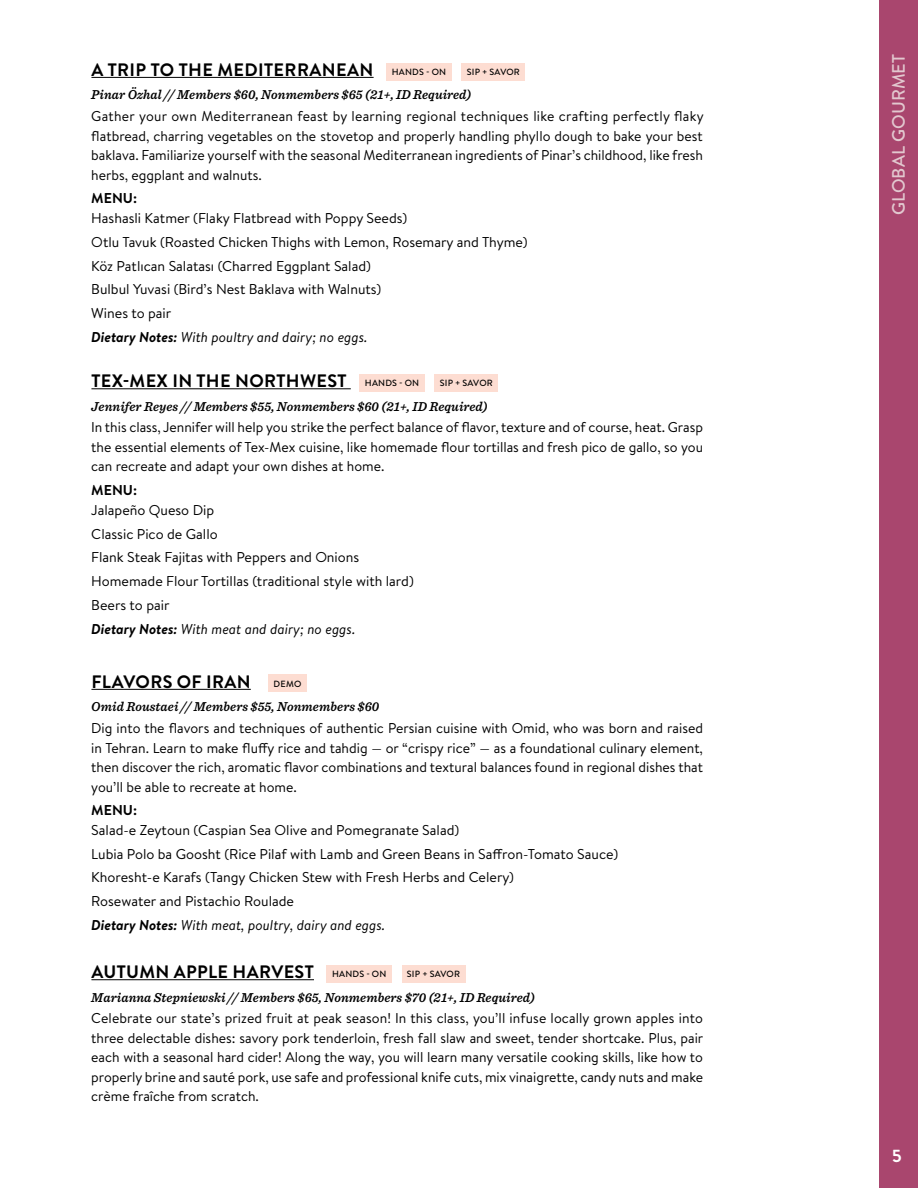
<style>
.page{position:relative;width:918px;height:1188px;background:#fff}
.page>*{position:absolute;margin:0;border:0;box-sizing:border-box;transform-origin:0 0}
.t1{font:700 18px "Brandon Grotesque";letter-spacing:.02em;color:#000}
.t2{font:500 18px "Brandon Grotesque";letter-spacing:.005em;color:#e2c8cf}
.t3{font:700 18px "Brandon Grotesque";color:#fff}
.t4{font:14.25px/23.9px "Brandon Text";color:#000;text-align:justify}
.t5{font:700 14.25px "Brandon Text";color:#000}
.t6{font:italic 600 13.5px "Sentinel";letter-spacing:.01em;color:#000;scale:.95 1}
.t7{font:500 9px "Brandon Grotesque";letter-spacing:.02em;color:#000}
.s1{font-weight:500;font-size:9px}
.s2{font-weight:700;font-style:italic}
.s3{font-style:italic}
</style>
<div class="page">
<div style="left:879px;top:0;width:39px;height:1188px;background:#a9466e"></div>
<hr style="left:91px;top:77px;width:283px;height:1px;background:#000">
<hr style="left:91px;top:388px;width:260px;height:1px;background:#000">
<hr style="left:91px;top:689px;width:160px;height:1px;background:#000">
<hr style="left:91px;top:979px;width:223px;height:1px;background:#000">
<div style="left:386px;top:63px;width:66px;height:17px;background:#fdddd2"></div>
<div style="left:461px;top:63px;width:64px;height:17px;background:#fdddd2"></div>
<div style="left:359px;top:374px;width:66px;height:18px;background:#fdddd2"></div>
<div style="left:434px;top:374px;width:64px;height:18px;background:#fdddd2"></div>
<div style="left:268px;top:675px;width:39px;height:17px;background:#fdddd2"></div>
<div style="left:327px;top:965px;width:65px;height:17px;background:#fdddd2"></div>
<div style="left:402px;top:965px;width:63px;height:17px;background:#fdddd2"></div>
<p class="t1" style="left:91px;top:57px;width:356px">A TRIP TO THE MEDITERRANEAN <span class="s1">HANDS - ON</span></p>
<p class="t7" style="left:467px;top:65px;width:55px">SIP + SAVOR</p>
<p class="t6" style="left:91px;top:84px;width:402px">Pinar Özhal // Members $60, Nonmembers $65 (21+, ID Required)</p>
<p class="t4" style="left:91px;top:106px;width:614px;line-height:19.5px">Gather your own Mediterranean feast by learning regional techniques like crafting perfectly flaky flatbread, charring vegetables on the stovetop and properly handling phyllo dough to bake your best baklava. Familiarize yourself with the seasonal Mediterranean ingredients of Pinar’s childhood, like fresh herbs, eggplant and walnuts.</p>
<p class="t5" style="left:91px;top:189px;width:47px">MENU:</p>
<p class="t4" style="left:91px;top:206px;width:438px;text-align:left">Hashasli Katmer (Flaky Flatbread with Poppy Seeds)<br>Otlu Tavuk (Roasted Chicken Thighs with Lemon, Rosemary and Thyme)<br>Köz Patlıcan Salatası (Charred Eggplant Salad)<br>Bulbul Yuvasi (Bird’s Nest Baklava with Walnuts)<br>Wines to pair<br><span class="s2">Dietary Notes:</span> <span class="s3">With poultry and dairy; no eggs.</span></p>
<p class="t1" style="left:91px;top:368px;width:329px">TEX-MEX IN THE NORTHWEST <span class="s1">HANDS - ON</span></p>
<p class="t7" style="left:440px;top:377px;width:55px">SIP + SAVOR</p>
<p class="t6" style="left:91px;top:396px;width:419px">Jennifer Reyes // Members $55, Nonmembers $60 (21+, ID Required)</p>
<p class="t4" style="left:91px;top:417px;width:613px;line-height:19.5px">In this class, Jennifer will help you strike the perfect balance of flavor, texture and of course, heat. Grasp the essential elements of Tex-Mex cuisine, like homemade flour tortillas and fresh pico de gallo, so you can recreate and adapt your own dishes at home.</p>
<p class="t5" style="left:91px;top:480px;width:47px">MENU:</p>
<p class="t4" style="left:91px;top:497px;width:324px;text-align:left">Jalapeño Queso Dip<br>Classic Pico de Gallo<br>Flank Steak Fajitas with Peppers and Onions<br>Homemade Flour Tortillas (traditional style with lard)<br>Beers to pair<br><span class="s2">Dietary Notes:</span> <span class="s3">With meat and dairy; no eggs.</span></p>
<p class="t1" style="left:91px;top:669px;width:161px">FLAVORS OF IRAN</p>
<p class="t7" style="left:274px;top:677px;width:29px">DEMO</p>
<p class="t6" style="left:91px;top:696px;width:305px">Omid Roustaei // Members $55, Nonmembers $60</p>
<p class="t4" style="left:91px;top:718px;width:613px;line-height:19.5px">Dig into the flavors and techniques of authentic Persian cuisine with Omid, who was born and raised in Tehran. Learn to make fluffy rice and tahdig — or “crispy rice” — as a foundational culinary element, then discover the rich, aromatic flavor combinations and textural balances found in regional dishes that you’ll be able to recreate at home.</p>
<p class="t5" style="left:91px;top:800px;width:47px">MENU:</p>
<p class="t4" style="left:91px;top:817px;width:528px;text-align:left">Salad-e Zeytoun (Caspian Sea Olive and Pomegranate Salad)<br>Lubia Polo ba Goosht (Rice Pilaf with Lamb and Green Beans in Saffron-Tomato Sauce)<br>Khoresht-e Karafs (Tangy Chicken Stew with Fresh Herbs and Celery)<br>Rosewater and Pistachio Roulade<br><span class="s2">Dietary Notes:</span> <span class="s3">With meat, poultry, dairy and eggs.</span></p>
<p class="t1" style="left:91px;top:959px;width:296px">AUTUMN APPLE HARVEST <span class="s1">HANDS - ON</span></p>
<p class="t7" style="left:407px;top:968px;width:55px">SIP + SAVOR</p>
<p class="t6" style="left:91px;top:987px;width:468px">Marianna Stepniewski // Members $65, Nonmembers $70 (21+, ID Required)</p>
<p class="t4" style="left:91px;top:1008px;width:614px;line-height:19.5px">Celebrate our state’s prized fruit at peak season! In this class, you’ll infuse locally grown apples into three delectable dishes: savory pork tenderloin, fresh fall slaw and sweet, tender shortcake. Plus, pair each with a seasonal hard cider! Along the way, you will learn many versatile cooking skills, like how to properly brine and sauté pork, use safe and professional knife cuts, mix vinaigrette, candy nuts and make crème fraîche from scratch.</p>
<p class="t2" style="left:886px;top:215px;width:163px;rotate:-90deg">GLOBAL GOURMET</p>
<p class="t3" style="left:892px;top:1143px;width:11px">5</p>
</div>
